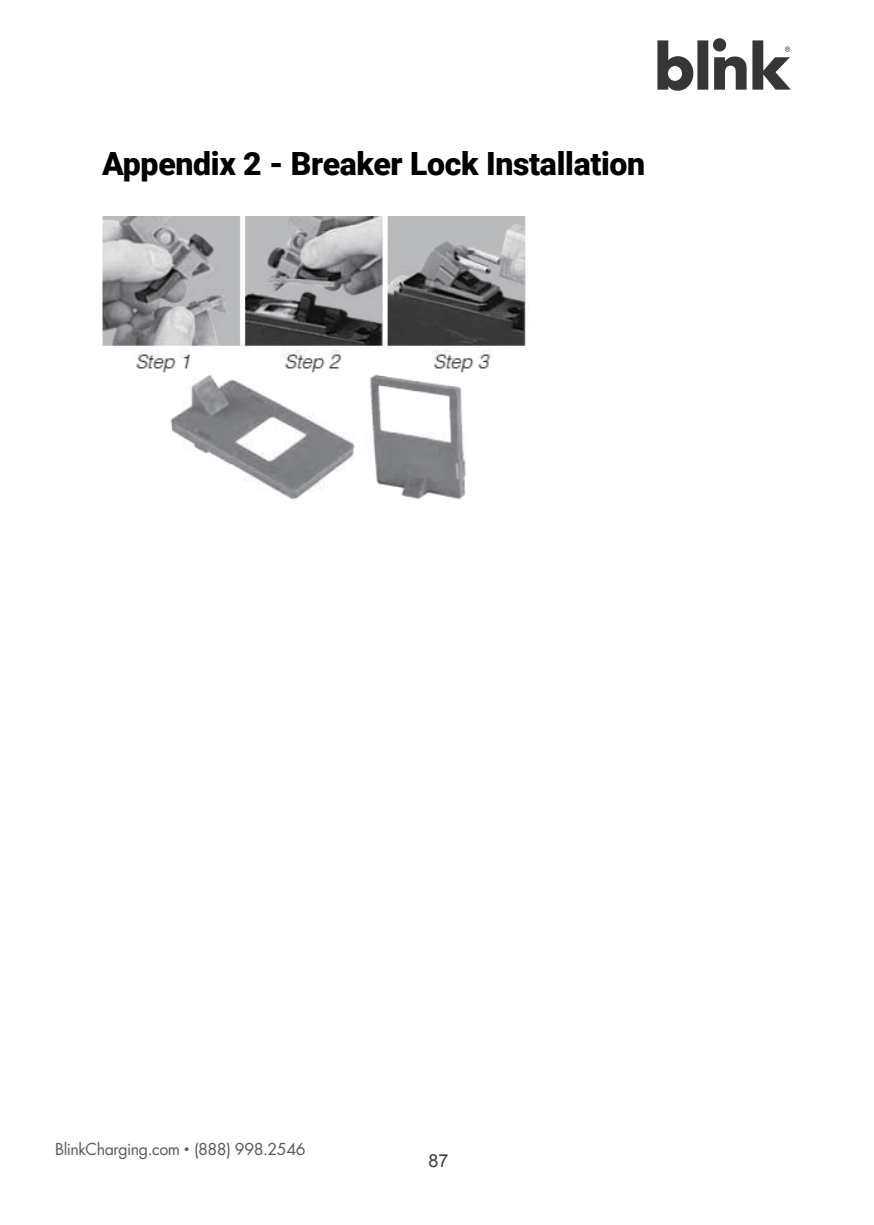
<style>
.page{position:relative;width:874px;height:1225px;background:#fff}
.page>*{position:absolute;margin:0;border:0;box-sizing:border-box;transform-origin:0 0}
.t1{font:900 32px "Roboto";letter-spacing:-.01em;color:#020102}
.t2{font:18px "Arial";color:#404041}
.t3{font:16px "Futura Std";letter-spacing:-.03em;color:#58595b}
.s1{font-size:10px}
</style>
<div class="page">
<img style="left:102px;top:217px;width:424px;height:283px">
<svg style="left:657px;top:38px;width:133px;height:53px"></svg>
<p class="t1" style="left:102px;top:150px;width:544px">Appendix 2 - Breaker Lock Installation</p>
<p class="t3" style="left:55px;top:1142px;width:252px">BlinkCharging.com <span class="s1">•</span> (888) 998.2546</p>
<p class="t2" style="left:428px;top:1153px;width:22px">87</p>
</div>
